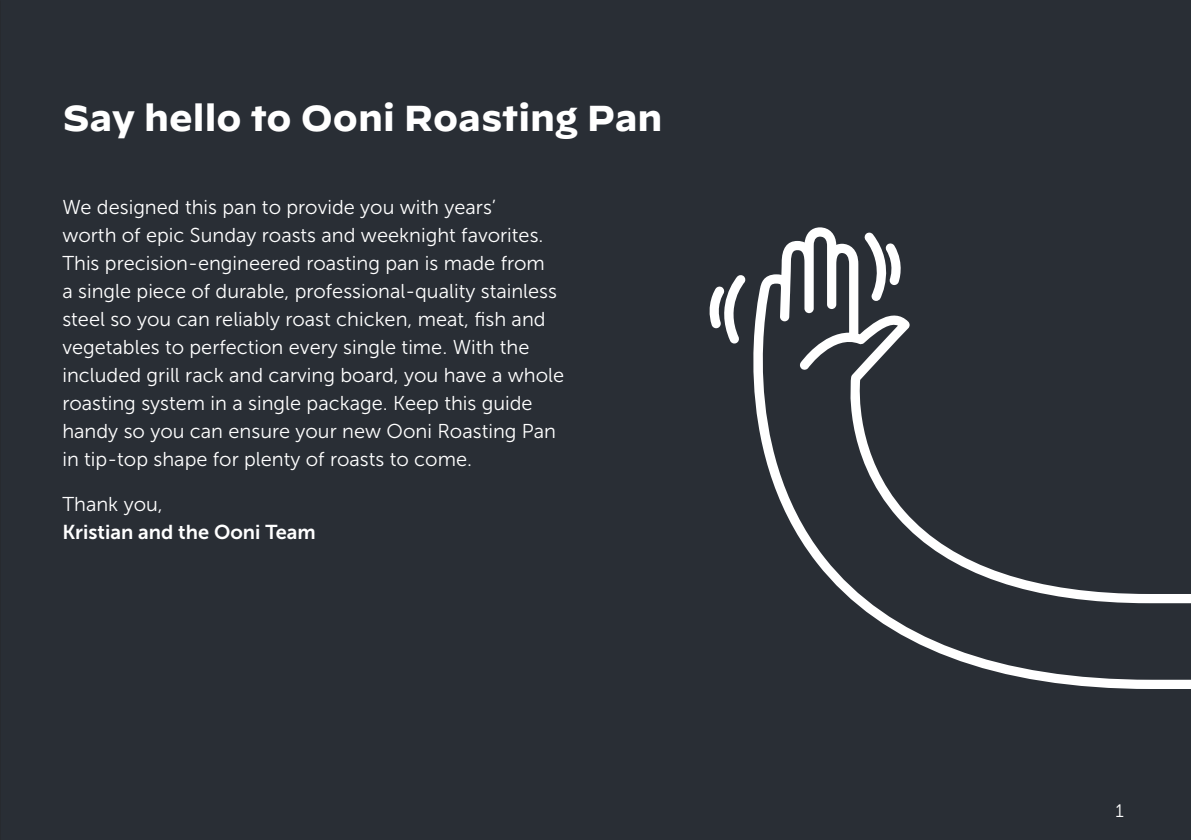
<style>
.page{position:relative;width:1191px;height:840px;background:#fff}
.page>*{position:absolute;margin:0;border:0;box-sizing:border-box;transform-origin:0 0}
.t1{font:700 36px "Decimal";color:#fff}
.t2{font:20px/28px "Museo Sans 300";color:#fff}
.t3{font:20px "Museo Sans 700";color:#fff}
.t4{font:18px "Museo Sans 300";color:#fff}
</style>
<div class="page">
<div style="left:0;top:0;width:1191px;height:839px;background:#292e35"></div>
<svg style="left:732px;top:227px;width:459px;height:461px"></svg>
<svg style="left:709px;top:274px;width:37px;height:69px"></svg>
<svg style="left:864px;top:232px;width:41px;height:69px"></svg>
<h1 class="t1" style="left:62px;top:97px;width:602px">Say hello to Ooni Roasting Pan</h1>
<p class="t2" style="left:62px;top:193px;width:503px">We designed this pan to provide you with years’<br>worth of epic Sunday roasts and weeknight favorites.<br>This precision-engineered roasting pan is made from<br>a single piece of durable, professional-quality stainless steel so you can reliably roast chicken, meat, fish and vegetables to perfection every single time. With the included grill rack and carving board, you have a whole roasting system in a single package. Keep this guide handy so you can ensure your new Ooni Roasting Pan in tip-top shape for plenty of roasts to come.</p>
<p class="t2" style="left:62px;top:490px;width:102px">Thank you,</p>
<p class="t3" style="left:62px;top:520px;width:255px">Kristian and the Ooni Team</p>
<p class="t4" style="left:1115px;top:800px;width:10px">1</p>
</div>
